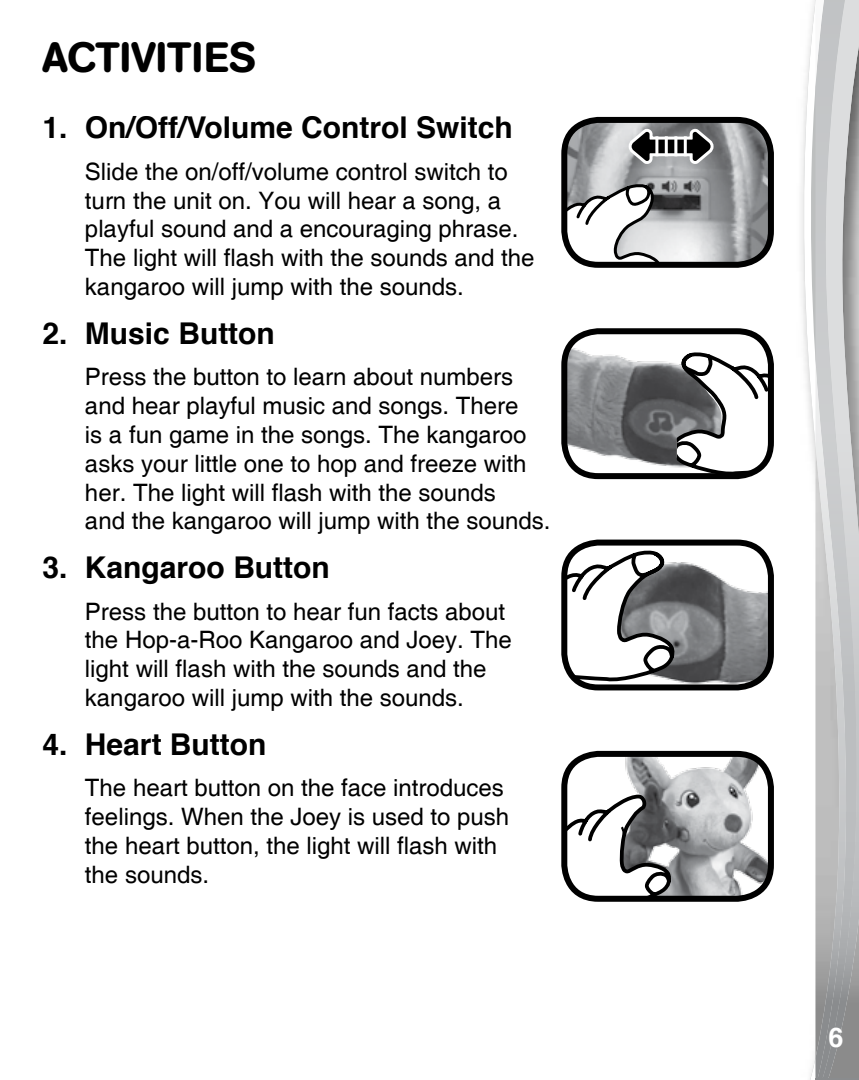
<style>
.page{position:relative;width:859px;height:1080px;background:#fff}
.page>*{position:absolute;margin:0;border:0;box-sizing:border-box;transform-origin:0 0}
.t1{font:500 42px "AG Book Rounded";color:#000}
.t2{font:700 30px "Helvetica";color:#000}
.t3{font:700 27px "Helvetica";color:#fff}
.t4{font:24px/28.8px "Helvetica";color:#000}
</style>
<div class="page">
<svg style="left:803px;top:0;width:12px;height:1080px"></svg>
<img style="left:858px;top:0;width:1px;height:1079px">
<img style="left:848px;top:0;width:10px;height:1079px">
<img style="left:815px;top:0;width:33px;height:1079px">
<hr style="left:815px;top:1079px;width:44px;height:1px;background:#8a8c8e">
<img style="left:568px;top:335px;width:197px;height:137px">
<svg style="left:677px;top:344px;width:90px;height:128px"></svg>
<div style="left:561px;top:328px;width:213px;height:151px;border:6px solid #000;border-radius:34px"></div>
<img style="left:579px;top:543px;width:192px;height:144px">
<svg style="left:568px;top:547px;width:110px;height:136px"></svg>
<div style="left:561px;top:540px;width:213px;height:150px;border:6px solid #000;border-radius:34px"></div>
<img style="left:718px;top:124px;width:49px;height:137px">
<svg style="left:568px;top:124px;width:150px;height:137px"></svg>
<div style="left:561px;top:117px;width:213px;height:151px;border:6px solid #000;border-radius:34px"></div>
<img style="left:588px;top:758px;width:179px;height:137px">
<div style="left:561px;top:751px;width:213px;height:151px;border:6px solid #000;border-radius:34px"></div>
<svg style="left:564px;top:794px;width:111px;height:105px"></svg>
<h1 class="t1" style="left:42px;top:33px;width:215px">ACTIVITIES</h1>
<p class="t2" style="left:42px;top:103px;width:472px">1. On/Off/Volume Control Switch</p>
<p class="t4" style="left:85px;top:158px;width:451px">Slide the on/off/volume control switch to turn the unit on. You will hear a song, a playful sound and a encouraging phrase.<br>The light will flash with the sounds and the kangaroo will jump with the sounds.</p>
<p class="t2" style="left:42px;top:309px;width:234px">2. Music Button</p>
<p class="t4" style="left:85px;top:363px;width:467px">Press the button to learn about numbers and hear playful music and songs. There<br>is a fun game in the songs. The kangaroo asks your little one to hop and freeze with her. The light will flash with the sounds<br>and the kangaroo will jump with the sounds.</p>
<p class="t2" style="left:42px;top:543px;width:289px">3. Kangaroo Button</p>
<p class="t4" style="left:85px;top:598px;width:428px">Press the button to hear fun facts about the Hop-a-Roo Kangaroo and Joey. The light will flash with the sounds and the kangaroo will jump with the sounds.</p>
<p class="t2" style="left:42px;top:720px;width:226px">4. Heart Button</p>
<p class="t4" style="left:85px;top:774px;width:426px">The heart button on the face introduces feelings. When the Joey is used to push the heart button, the light will flash with the sounds.</p>
<p class="t3" style="left:828px;top:1016px;width:17px">6</p>
</div>
